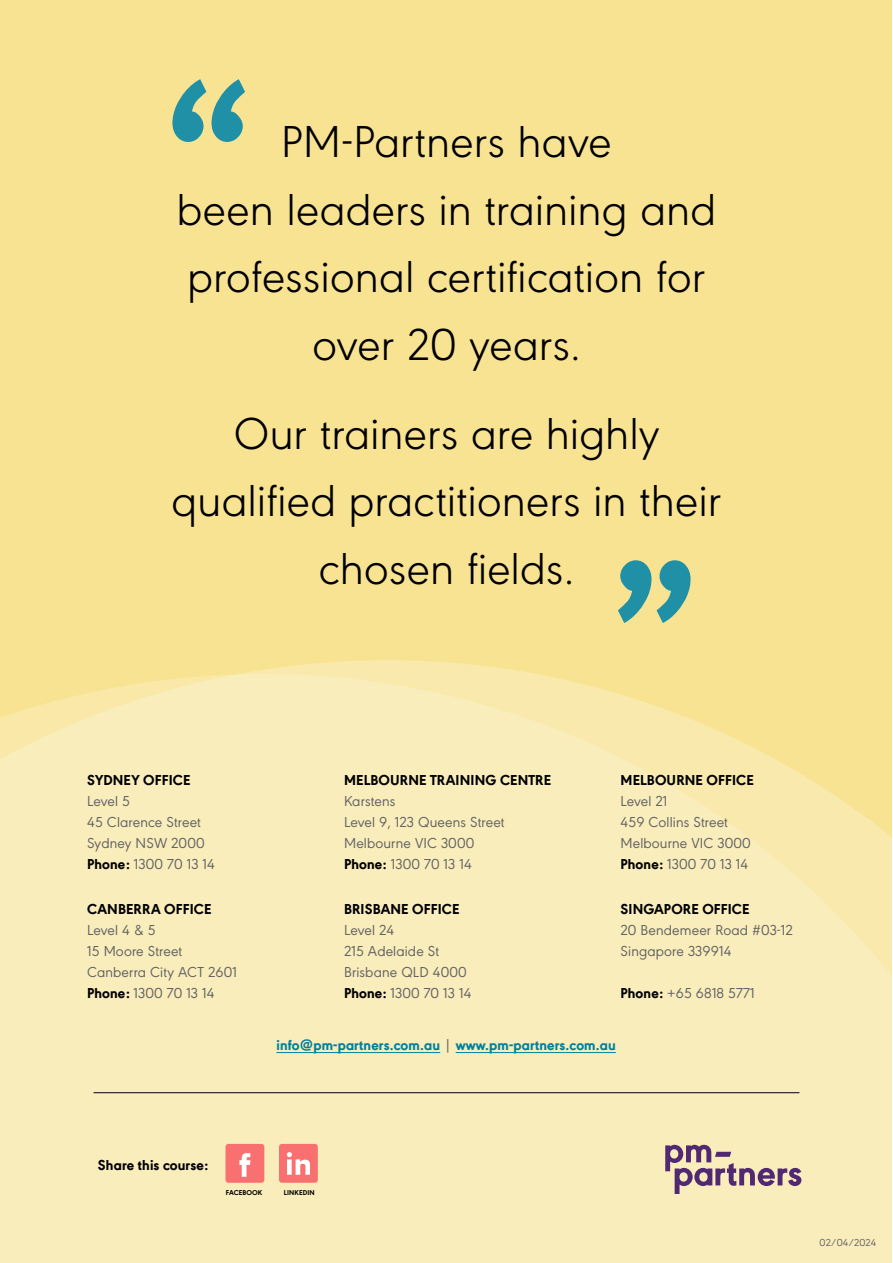
<style>
.page{position:relative;width:893px;height:1263px;background:#fff}
.page>*{position:absolute;margin:0;border:0;box-sizing:border-box;transform-origin:0 0}
.t1{font:100 210px "Catamaran";color:#1f90a6}
.t2{font:300 46.5px/67.5px "URW Geometric";letter-spacing:.01em;color:#000;text-align:center}
.t3{font:15px/21px "URW Geometric";letter-spacing:.01em;color:#626363}
.t4{font:800 15px "URW Geometric";letter-spacing:.01em;color:#000}
.t5{font:800 15px "URW Geometric";letter-spacing:.01em;color:#00809e}
.t6{font:10.5px "URW Geometric";letter-spacing:.01em;color:#626262}
.t7{font:800 7.35px "URW Geometric";letter-spacing:.01em;color:#000}
.s1{font-weight:800;color:#000}
.s2{font-weight:400;color:#626262}
</style>
<div class="page">
<div style="left:0;top:0;width:892px;height:1262px;background:#f8e392"></div>
<svg style="left:0;top:660px;width:892px;height:603px;background:#f9ebb7"></svg>
<div style="left:225px;top:1144px;width:39px;height:39px;background:#f97070;border-radius:3px"></div>
<svg style="left:239px;top:1153px;width:11px;height:24px"></svg>
<div style="left:279px;top:1144px;width:39px;height:39px;background:#f97070;border-radius:3px"></div>
<svg style="left:287px;top:1152px;width:23px;height:23px"></svg>
<hr style="left:94px;top:1092px;width:705px;height:1px;background:#000">
<hr style="left:276px;top:1052px;width:164px;height:1px;background:#00809e">
<hr style="left:456px;top:1052px;width:160px;height:1px;background:#00809e">
<svg style="left:665px;top:1145px;width:136px;height:49px;background:#c7b2a6"></svg>
<h1 class="t1" style="left:166px;top:4px;width:85px">“</h1>
<h2 class="t2" style="left:177px;top:105px;width:541px">PM-Partners have<br>been leaders in training and professional certification for over 20 years.</h2>
<h2 class="t2" style="left:172px;top:396px;width:551px">Our trainers are highly qualified practitioners in their chosen fields.</h2>
<h1 class="t1" style="left:697px;top:698px;width:85px;rotate:-180deg">“</h1>
<p class="t4" style="left:87px;top:769px;width:105px">SYDNEY OFFICE</p>
<p class="t3" style="left:87px;top:790px;width:129px">Level 5<br>45 Clarence Street<br>Sydney NSW 2000<br><span class="s1">Phone:</span> 1300 70 13 14</p>
<p class="t4" style="left:87px;top:898px;width:126px">CANBERRA OFFICE</p>
<p class="t3" style="left:87px;top:918px;width:151px">Level 4 &amp; 5<br>15 Moore Street<br>Canberra City ACT 2601<br><span class="s1">Phone:</span> 1300 70 13 14</p>
<p class="t4" style="left:344px;top:769px;width:208px">MELBOURNE TRAINING CENTRE</p>
<p class="t3" style="left:344px;top:790px;width:162px">Karstens<br>Level 9, 123 Queens Street<br>Melbourne VIC 3000<br><span class="s1">Phone:</span> 1300 70 13 14</p>
<p class="t4" style="left:344px;top:898px;width:117px">BRISBANE OFFICE</p>
<p class="t3" style="left:344px;top:918px;width:129px">Level 24<br>215 Adelaide St<br>Brisbane QLD 4000<br><span class="s1">Phone:</span> 1300 70 13 14</p>
<p class="t4" style="left:620px;top:769px;width:135px">MELBOURNE OFFICE</p>
<p class="t3" style="left:620px;top:790px;width:132px">Level 21<br>459 Collins Street<br>Melbourne VIC 3000<br><span class="s1">Phone:</span> 1300 70 13 14</p>
<p class="t4" style="left:620px;top:898px;width:131px">SINGAPORE OFFICE</p>
<p class="t3" style="left:620px;top:918px;width:174px">20 Bendemeer Road #03-12<br>Singapore 339914</p>
<p class="t3" style="left:620px;top:981px;width:136px"><span class="s1">Phone:</span> +65 6818 5771</p>
<p class="t5" style="left:276px;top:1033px;width:341px">info@pm-partners.com.au <span class="s2">|</span> www.pm-partners.com.au</p>
<p class="t4" style="left:98px;top:1154px;width:112px">Share this course:</p>
<p class="t7" style="left:226px;top:1187px;width:38px">FACEBOOK</p>
<p class="t7" style="left:284px;top:1187px;width:32px">LINKEDIN</p>
<p class="t6" style="left:820px;top:1235px;width:58px">02/04/2024</p>
</div>
